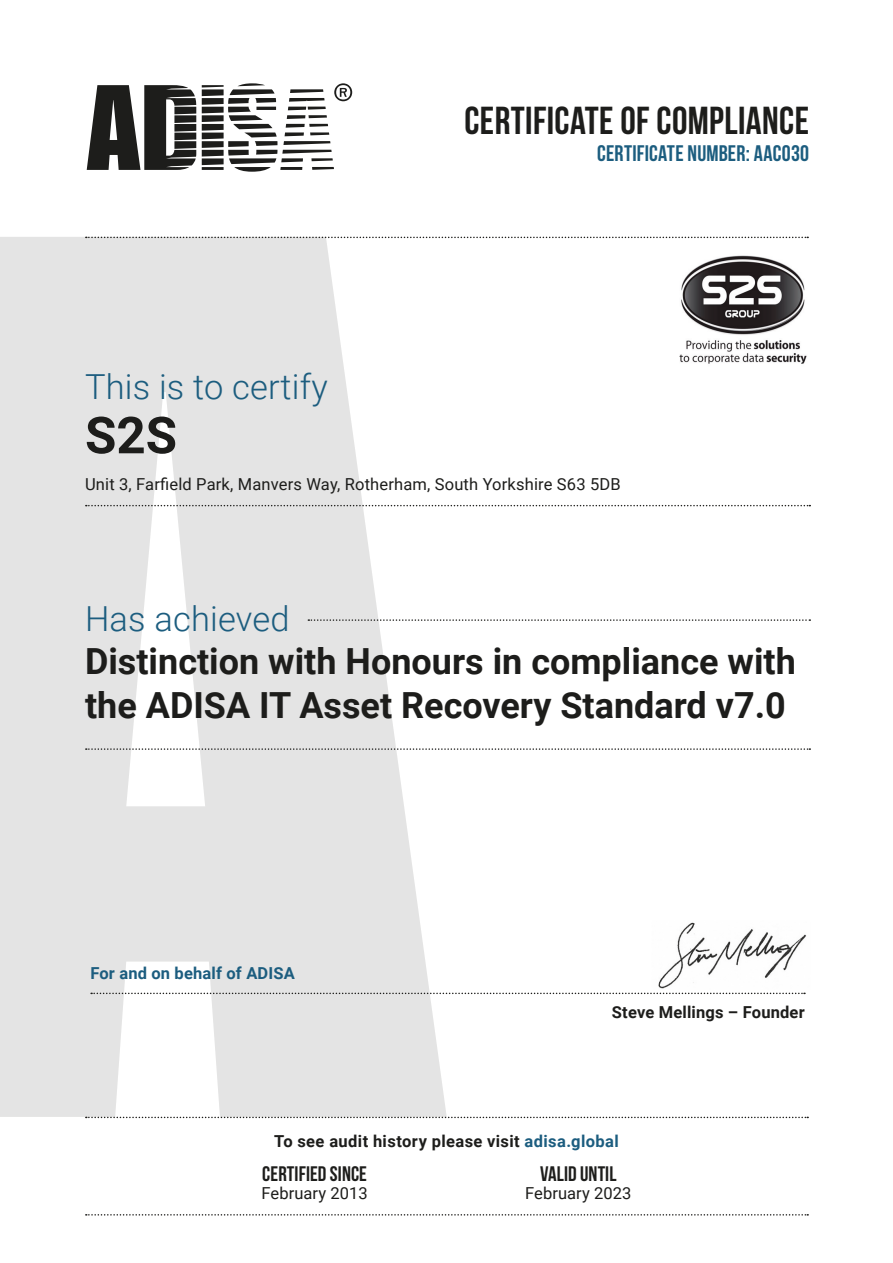
<style>
.page{position:relative;width:893px;height:1263px;background:#fff}
.page>*{position:absolute;margin:0;border:0;box-sizing:border-box;transform-origin:0 0}
.Body_paragraph{font:700 51px "Roboto";color:#1d1d1b}
.t1{font:39px "Bebas Neue";letter-spacing:.01em;color:#1d1d1b}
.Body_paragraph-2{font:700 36px/43.5px "Roboto";color:#1d1d1b}
.Body_paragraph-3{font:300 34.5px "Roboto";letter-spacing:.005em;color:#1c5d7f}
.Body_paragraph-4{font:22.5px "Bebas Neue";letter-spacing:.005em;color:#1c5d7f}
.Bullet_Points{font:21px "Bebas Neue";letter-spacing:.005em;color:#1d1d1b}
.Body_paragraph-5{font:700 16.5px "Roboto";letter-spacing:.02em;color:#1d1d1b}
.Body_paragraph-6{font:16.5px "Roboto";letter-spacing:.01em;color:#1d1d1b}
.Bullet_Points-2{font:16.5px "Roboto";letter-spacing:.005em;color:#1d1d1b}
.Body_paragraph-7{font:700 16.5px "Roboto";letter-spacing:.01em;color:#1c5d7f}
.s1{color:#1c5d7f}
</style>
<div class="page">
<svg style="left:0;top:236px;width:459px;height:883px;fill:#e4e4e4"></svg>
<svg style="left:87px;top:83px;width:265px;height:89px"></svg>
<svg style="left:86px;top:237px;width:722px;height:1px"></svg>
<svg style="left:308px;top:619px;width:502px;height:2px"></svg>
<svg style="left:86px;top:748px;width:724px;height:2px"></svg>
<svg style="left:86px;top:505px;width:724px;height:1px"></svg>
<svg style="left:86px;top:1214px;width:722px;height:1px"></svg>
<svg style="left:86px;top:1117px;width:722px;height:1px"></svg>
<img style="left:648px;top:922px;width:159px;height:71px">
<svg style="left:91px;top:993px;width:714px;height:1px"></svg>
<img style="left:679px;top:255px;width:128px;height:109px">
<p class="t1" style="left:464px;top:99px;width:346px">CERTIFICATE OF COMPLIANCE</p>
<p class="Body_paragraph-4" style="left:597px;top:141px;width:213px">CERTIFICATE NUMBER: AAC030</p>
<p class="Body_paragraph-3" style="left:85px;top:363px;width:244px">This is to certify</p>
<p class="Body_paragraph" style="left:85px;top:399px;width:94px">S2S</p>
<p class="Body_paragraph-6" style="left:85px;top:473px;width:537px">Unit 3, Farfield Park, Manvers Way, Rotherham, South Yorkshire S63 5DB</p>
<p class="Body_paragraph-3" style="left:85px;top:594px;width:206px">Has achieved</p>
<p class="Body_paragraph-2" style="left:85px;top:638px;width:712px">Distinction with Honours in compliance with the ADISA IT Asset Recovery Standard v7.0</p>
<p class="Body_paragraph-7" style="left:90px;top:961px;width:206px">For and on behalf of ADISA</p>
<p class="Body_paragraph-5" style="left:612px;top:1001px;width:194px">Steve Mellings – Founder</p>
<p class="Body_paragraph-5" style="left:274px;top:1130px;width:346px">To see audit history please visit <span class="s1">adisa.global</span></p>
<p class="Bullet_Points" style="left:262px;top:1162px;width:106px">CERTIFIED SINCE</p>
<p class="Bullet_Points-2" style="left:262px;top:1182px;width:108px">February 2013</p>
<p class="Bullet_Points" style="left:540px;top:1162px;width:78px">VALID UNTIL</p>
<p class="Bullet_Points-2" style="left:525px;top:1182px;width:108px">February 2023</p>
</div>
